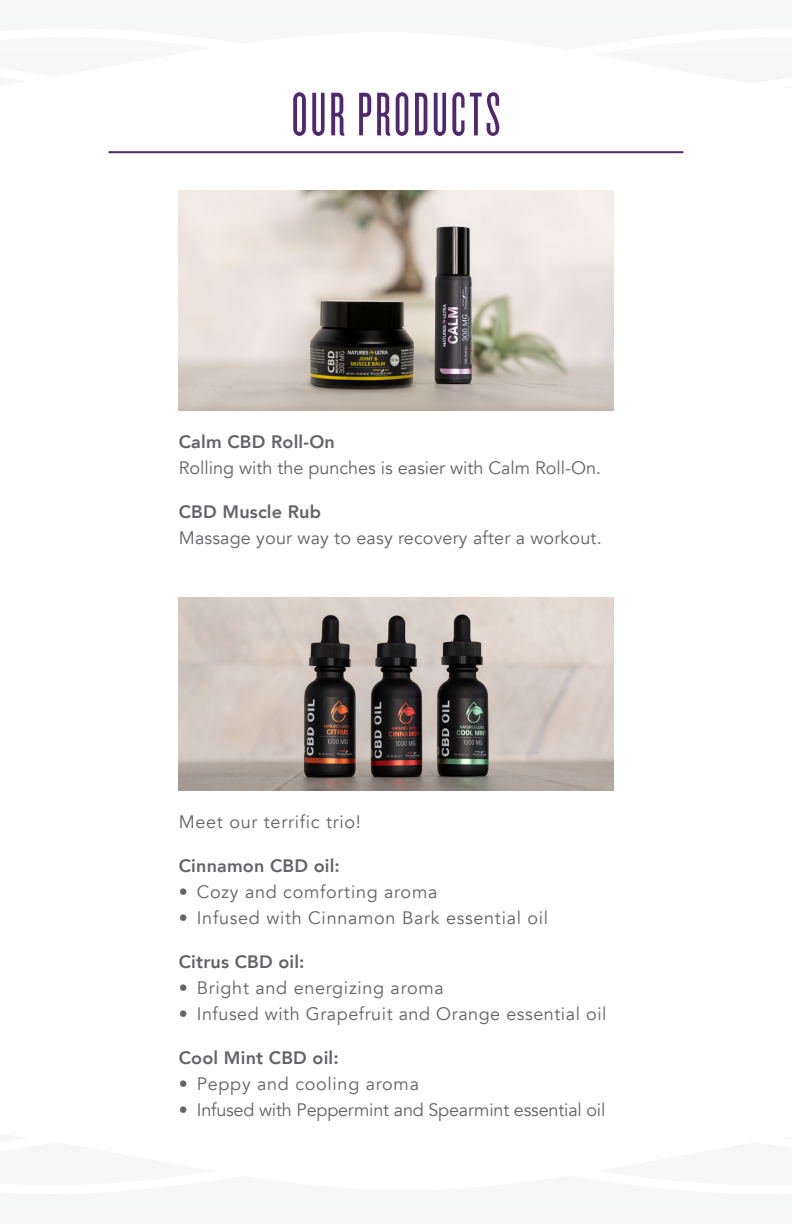
<style>
.page{position:relative;width:792px;height:1224px;background:#fff}
.page>*{position:absolute;margin:0;border:0;box-sizing:border-box;transform-origin:0 0}
.t1{font:64px "Knockout 26 Junior Flywght";letter-spacing:.05em;color:#50286f}
.t2{font:18px "Avenir";letter-spacing:.03em;color:#636366}
.t3{font:18px/26px "Avenir";color:#636366}
.t4{font:18px/26px "Avenir";letter-spacing:.01em;color:#636366}
.t5{font:18px "Avenir";letter-spacing:-.01em;color:#636366}
.t6{font:800 18px "Avenir";letter-spacing:.01em;color:#636366}
.s1{font-weight:800}
</style>
<div class="page">
<img style="left:179px;top:597px;width:434px;height:193px">
<hr style="left:109px;top:151px;width:574px;height:2px;background:#50286f">
<img style="left:179px;top:190px;width:434px;height:220px">
<p class="t1" style="left:292px;top:79px;width:210px">OUR PRODUCTS</p>
<p class="t3" style="left:179px;top:429px;width:424px"><span class="s1">Calm CBD Roll-On<br></span>Rolling with the punches is easier with Calm Roll-On.</p>
<p class="t4" style="left:179px;top:499px;width:424px"><span class="s1">CBD Muscle Rub<br></span>Massage your way to easy recovery after a workout.</p>
<p class="t2" style="left:179px;top:811px;width:184px">Meet our terrific trio!</p>
<p class="t6" style="left:179px;top:852px;width:163px">Cinnamon CBD oil:</p>
<p class="t2" style="left:179px;top:881px;width:260px">• Cozy and comforting aroma</p>
<p class="t2" style="left:179px;top:907px;width:371px">• Infused with Cinnamon Bark essential oil</p>
<p class="t6" style="left:179px;top:948px;width:127px">Citrus CBD oil:</p>
<p class="t2" style="left:179px;top:977px;width:267px">• Bright and energizing aroma</p>
<p class="t2" style="left:179px;top:1003px;width:429px">• Infused with Grapefruit and Orange essential oil</p>
<p class="t6" style="left:179px;top:1044px;width:162px">Cool Mint CBD oil:</p>
<p class="t2" style="left:179px;top:1073px;width:242px">• Peppy and cooling aroma</p>
<p class="t5" style="left:179px;top:1099px;width:428px">• Infused with Peppermint and Spearmint essential oil</p>
</div>
